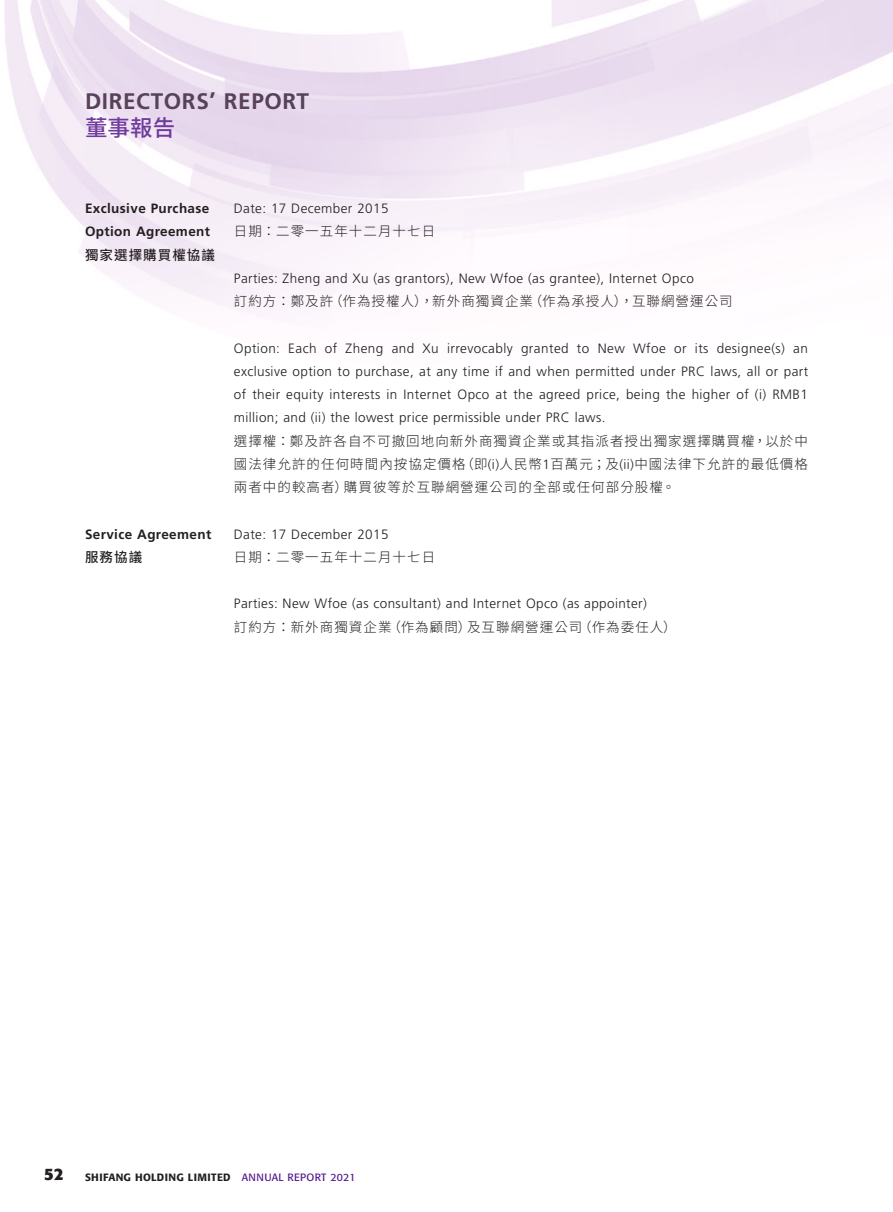
<style>
.page{position:relative;width:893px;height:1212px;background:#fff}
.page>*{position:absolute;margin:0;border:0;box-sizing:border-box;transform-origin:0 0}
.t1{font:700 22.5px "Frutiger LT Std";letter-spacing:.03em;color:#58415a}
.t2{font:500 22.5px "Source Han Sans TC";color:#6f3b9c}
.t3{font:700 16.5px "Formata";color:#231f20}
.Body_Text{font:300 13.5px/23.2px "Frutiger LT Std";letter-spacing:.03em;color:#231f20;text-align:justify}
.Body_Text-2{font:300 13.5px/23.2px "Source Han Sans TC";letter-spacing:.08em;color:#231f20;text-align:justify}
.Body_Text-3{font:700 13.5px "Frutiger LT Std";letter-spacing:.03em;color:#231f20}
.Body_Text-4{font:500 13.5px "Source Han Sans TC";letter-spacing:.08em;color:#231f20}
.t4{font:500 10.5px "Formata";letter-spacing:.03em;color:#231f20}
.s1{font-family:"Frutiger LT Std"}
.s2{font-weight:400;color:#53168b}
</style>
<div class="page">
<h1 class="t1" style="left:85px;top:88px;width:226px">DIRECTORS’ REPORT</h1>
<h1 class="t2" style="left:85px;top:115px;width:92px">董事報告</h1>
<p class="Body_Text-3" style="left:85px;top:200px;width:126px">Exclusive Purchase</p>
<p class="Body_Text-3" style="left:85px;top:224px;width:127px">Option Agreement</p>
<p class="Body_Text-4" style="left:85px;top:247px;width:131px">獨家選擇購買權協議</p>
<p class="Body_Text-3" style="left:85px;top:526px;width:128px">Service Agreement</p>
<p class="Body_Text-4" style="left:85px;top:549px;width:59px">服務協議</p>
<p class="Body_Text" style="left:234px;top:197px;width:156px">Date: 17 December 2015</p>
<p class="Body_Text-2" style="left:234px;top:220px;width:203px">日期：二零一五年十二月十七日</p>
<p class="Body_Text" style="left:234px;top:267px;width:461px">Parties: Zheng and Xu (as grantors), New Wfoe (as grantee), Internet Opco</p>
<p class="Body_Text-2" style="left:234px;top:290px;width:500px">訂約方：鄭及許（作為授權人），新外商獨資企業（作為承授人），互聯網營運公司</p>
<p class="Body_Text" style="left:234px;top:336px;width:576px">Option: Each of Zheng and Xu irrevocably granted to New Wfoe or its designee(s) an exclusive option to purchase, at any time if and when permitted under PRC laws, all or part of their equity interests in Internet Opco at the agreed price, being the higher of (i) RMB1 million; and (ii) the lowest price permissible under PRC laws.</p>
<p class="Body_Text-2" style="left:234px;top:429px;width:576px">選擇權：鄭及許各自不可撤回地向新外商獨資企業或其指派者授出獨家選擇購買權，以於中國法律允許的任何時間內按協定價格（即<span class="s1">(i)</span>人民幣<span class="s1">1</span>百萬元；及<span class="s1">(ii)</span>中國法律下允許的最低價格兩者中的較高者）購買彼等於互聯網營運公司的全部或任何部分股權。</p>
<p class="Body_Text" style="left:234px;top:522px;width:156px">Date: 17 December 2015</p>
<p class="Body_Text-2" style="left:234px;top:545px;width:203px">日期：二零一五年十二月十七日</p>
<p class="Body_Text" style="left:234px;top:592px;width:415px">Parties: New Wfoe (as consultant) and Internet Opco (as appointer)</p>
<p class="Body_Text-2" style="left:234px;top:615px;width:444px">訂約方：新外商獨資企業（作為顧問）及互聯網營運公司（作為委任人）</p>
<p class="t3" style="left:44px;top:1163px;width:21px">52</p>
<p class="t4" style="left:85px;top:1170px;width:272px">SHIFANG HOLDING LIMITED <span class="s2">ANNUAL REPORT 2021</span></p>
</div>
